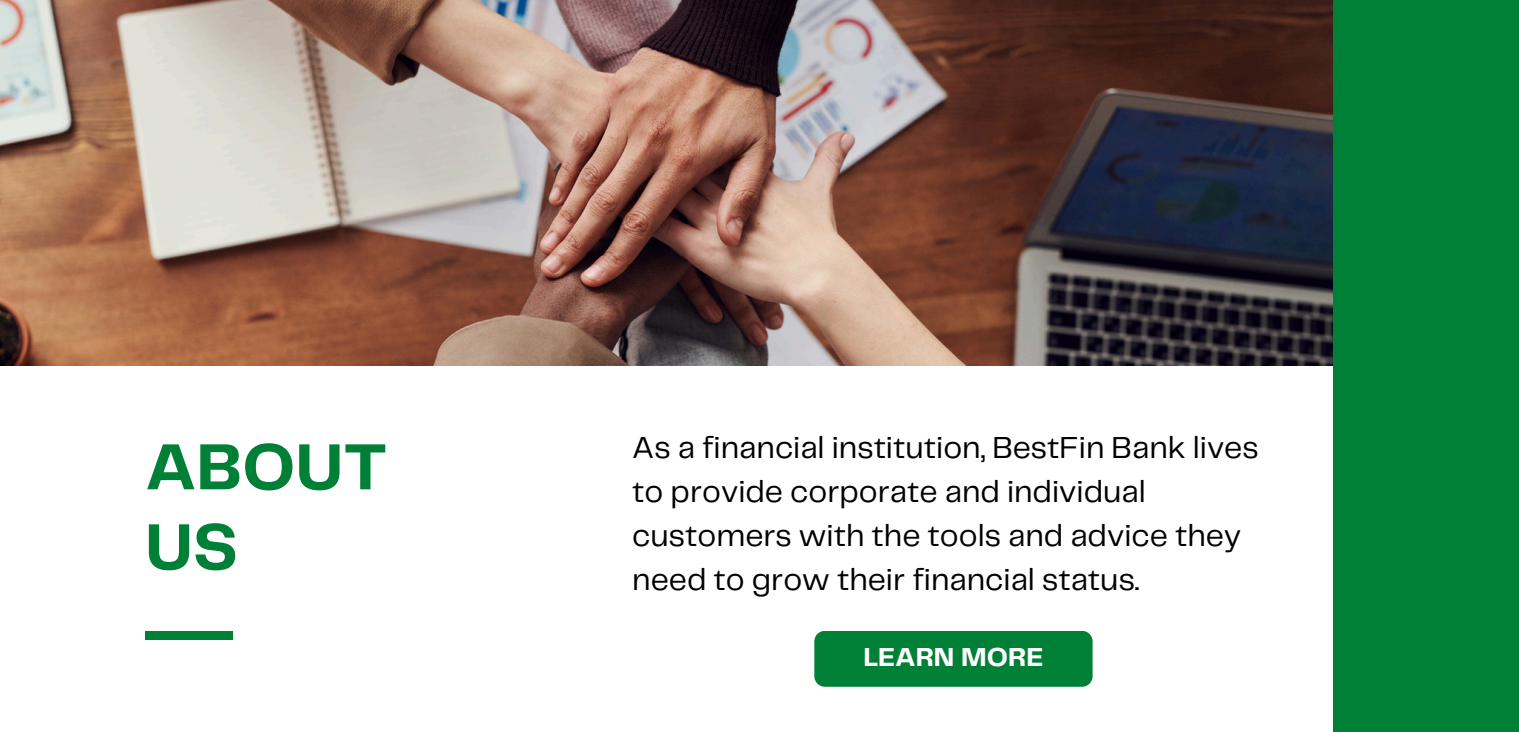
<style>
.page{position:relative;width:1519px;height:732px;background:#fff}
.page>*{position:absolute;margin:0;border:0;box-sizing:border-box;transform-origin:0 0}
.t1{font:700 67.5px/79.8px "Telegraf";color:#008037}
.t2{font:31.5px/43.8px "Telegraf";color:#000}
.t3{font:700 27px "Telegraf";color:#fff}
</style>
<div class="page">
<img style="left:0;top:0;width:1333px;height:366px">
<div style="left:1333px;top:0;width:186px;height:731px;background:#008037"></div>
<div style="left:145px;top:631px;width:87px;height:8px;background:#008037"></div>
<div style="left:814px;top:630px;width:278px;height:56px;background:#008037;border-radius:11px"></div>
<h2 class="t1" style="left:145px;top:430px;width:244px">ABOUT<br>US</h2>
<h1 class="t2" style="left:632px;top:427px;width:628px">As a financial institution, BestFin Bank lives to provide corporate and individual customers with the tools and advice they need to grow their financial status.</h1>
<p class="t3" style="left:863px;top:645px;width:181px">LEARN MORE</p>
</div>
